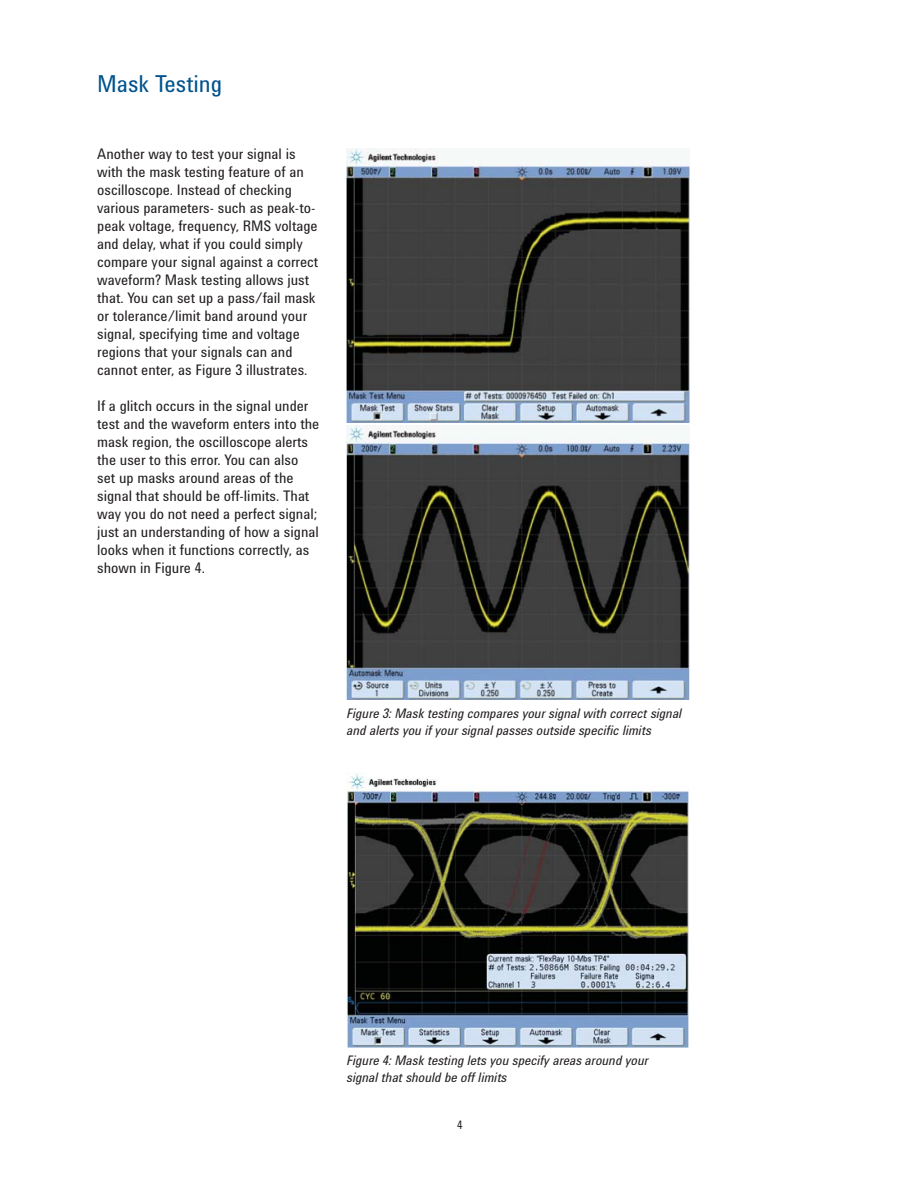
<style>
.page{position:relative;width:918px;height:1188px;background:#fff}
.page>*{position:absolute;margin:0;border:0;box-sizing:border-box;transform-origin:0 0}
.t1{font:24px "Agilent Condensed CFF";color:#00538e}
.t2{font:15px/18px "Agilent Condensed CFF";color:#231f20}
.t3{font:italic 13.5px/16.5px "Agilent Condensed CFF";color:#231f20}
.t4{font:12px "Agilent Condensed CFF";color:#231f20}
</style>
<div class="page">
<img style="left:347px;top:149px;width:342px;height:274px">
<img style="left:347px;top:425px;width:342px;height:275px">
<img style="left:347px;top:773px;width:342px;height:275px">
<h1 class="t1" style="left:97px;top:75px;width:126px">Mask Testing</h1>
<p class="t2" style="left:97px;top:147px;width:223px">Another way to test your signal is with the mask testing feature of an oscilloscope. Instead of checking various parameters- such as peak-to&shy;peak voltage, frequency, RMS voltage and delay, what if you could simply compare your signal against a correct waveform? Mask testing allows just that. You can set up a pass/fail mask or tolerance/limit band around your signal, specifying time and voltage regions that your signals can and cannot enter, as Figure 3 illustrates.</p>
<p class="t2" style="left:97px;top:399px;width:224px">If a glitch occurs in the signal under test and the waveform enters into the mask region, the oscilloscope alerts the user to this error. You can also set up masks around areas of the signal that should be off-limits. That way you do not need a perfect signal; just an understanding of how a signal looks when it functions correctly, as shown in Figure 4.</p>
<p class="t3" style="left:347px;top:707px;width:337px">Figure 3: Mask testing compares your signal with correct signal and alerts you if your signal passes outside specific limits</p>
<p class="t3" style="left:347px;top:1054px;width:303px">Figure 4: Mask testing lets you specify areas around your signal that should be off limits</p>
<p class="t4" style="left:457px;top:1120px;width:7px">4</p>
</div>
